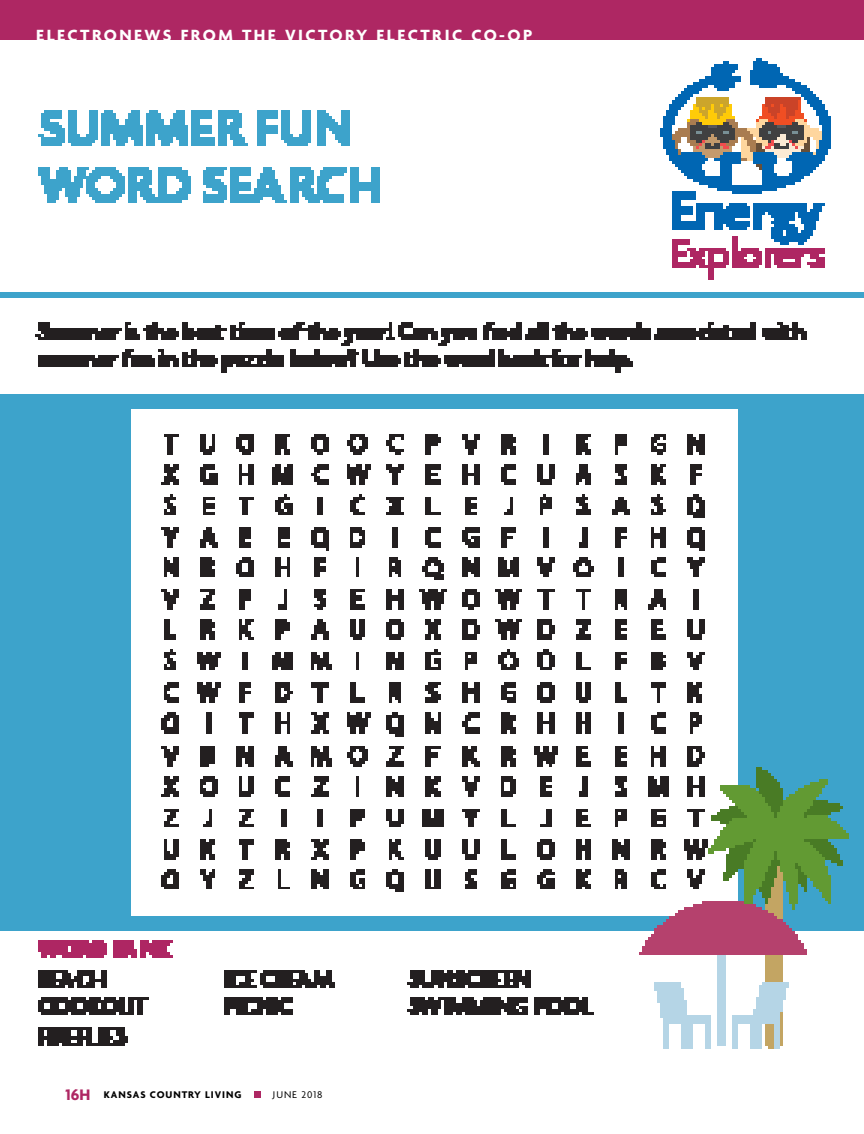
<style>
.page{position:relative;width:864px;height:1134px;background:#fff}
.page>*{position:absolute;margin:0;border:0;box-sizing:border-box;transform-origin:0 0}
.t1{font:700 17.55px "Agenda";letter-spacing:.14em;color:#fff}
.t2{font:700 10.5px "Agenda";letter-spacing:.09em;color:#000}
.t3{font:10.5px "Agenda";letter-spacing:.09em;color:#000}
.s1{font-size:16.5px;color:#ae2763}
</style>
<div class="page">
<img style="left:0;top:58px;width:864px;height:991px">
<div style="left:0;top:0;width:864px;height:40px;background:#ae2763"></div>
<div style="left:254px;top:1091px;width:7px;height:7px;background:#ae2763"></div>
<p class="t1" style="left:36px;top:26px;width:498px">ELECTRONEWS FROM THE VICTORY ELECTRIC CO-OP</p>
<p class="t2" style="left:66px;top:1089px;width:177px"><span class="s1">16H</span> KANSAS COUNTRY LIVING</p>
<p class="t3" style="left:273px;top:1089px;width:51px">JUNE 2018</p>
</div>
